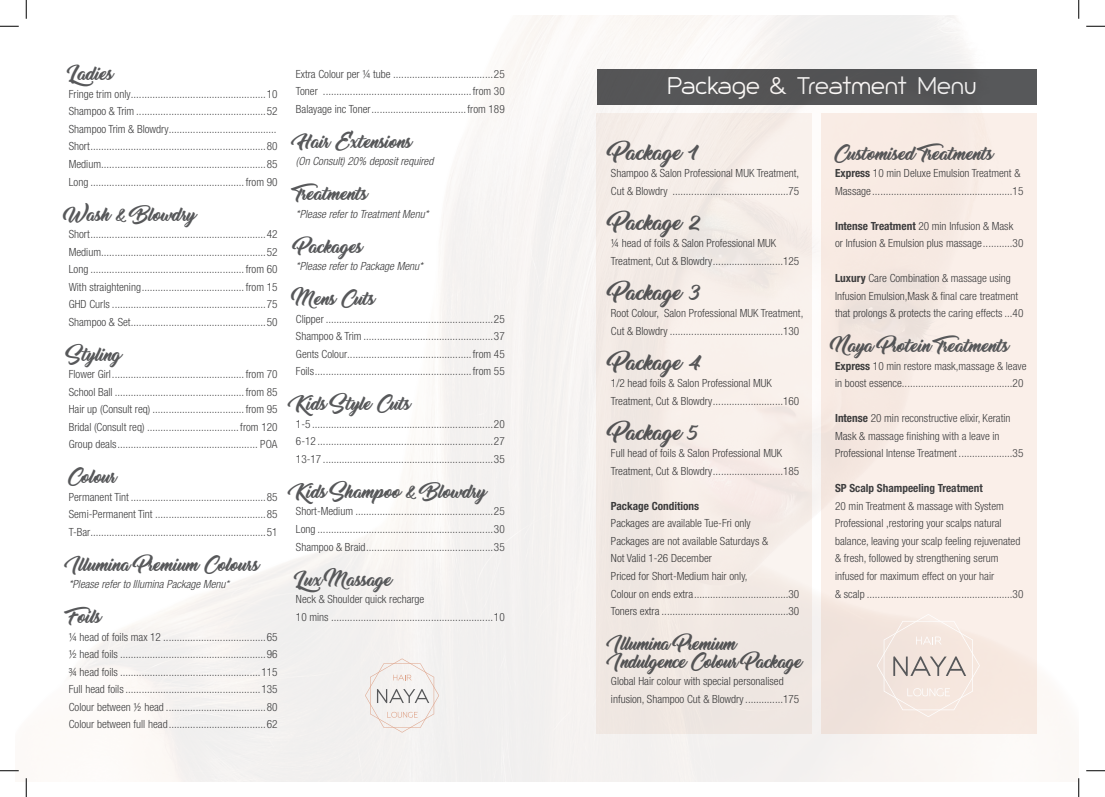
<style>
.page{position:relative;width:1105px;height:797px;background:#fff}
.page>*{position:absolute;margin:0;border:0;box-sizing:border-box;transform-origin:0 0}
.t1{font:22.5px "Giorgio";letter-spacing:-.02em;color:#fff}
.t2{font:17.5px "Thinking Of Betty";letter-spacing:-.055em;color:#57585a}
.t3{font:15px/17.5px "Thinking Of Betty";letter-spacing:-.055em;color:#57585a}
.t4{font:15px "Thinking Of Betty";color:#57585a}
.t5{font:15px "Thinking Of Betty";letter-spacing:-.005em;color:#57585a}
.t6{font:15px "Thinking Of Betty";letter-spacing:-.035em;color:#57585a}
.t7{font:15px "Thinking Of Betty";letter-spacing:-.025em;color:#57585a}
.t8{font:300 condensed 11.25px/17.5px "Helvetica Neue";color:#3e3e3f}
.t9{font:italic 300 condensed 11.25px "Helvetica Neue";color:#3e3e3f}
.t10{font:700 condensed 11.25px "Helvetica Neue";color:#3e3e3f}
.s1{font-weight:700}
</style>
<div class="page">
<img style="left:16px;top:16px;width:1021px;height:765px">
<div style="left:597px;top:113px;width:215px;height:620px;background:#f4ebe5"></div>
<div style="left:597px;top:69px;width:439px;height:35px;background:#57585a"></div>
<svg style="left:365px;top:658px;width:74px;height:74px"></svg>
<div style="left:821px;top:113px;width:215px;height:620px;background:#faefe9"></div>
<svg style="left:877px;top:614px;width:103px;height:103px"></svg>
<svg style="left:0;top:25px;width:19px;height:2px"></svg>
<svg style="left:1086px;top:25px;width:19px;height:2px"></svg>
<svg style="left:0;top:770px;width:19px;height:1px"></svg>
<svg style="left:1086px;top:770px;width:19px;height:1px"></svg>
<svg style="left:25px;top:0;width:2px;height:19px"></svg>
<svg style="left:25px;top:778px;width:2px;height:19px"></svg>
<svg style="left:1078px;top:0;width:1px;height:19px"></svg>
<svg style="left:1078px;top:778px;width:1px;height:19px"></svg>
<p class="t3" style="left:69px;top:66px;width:47px">Ladies</p>
<p class="t8" style="left:69px;top:85px;width:210px">Fringe trim only..................................................10</p>
<p class="t8" style="left:69px;top:103px;width:210px">Shampoo &amp; Trim ................................................52</p>
<p class="t8" style="left:69px;top:120px;width:209px">Shampoo Trim &amp; Blowdry........................................</p>
<p class="t8" style="left:69px;top:138px;width:210px">Short.................................................................80</p>
<p class="t8" style="left:69px;top:155px;width:210px">Medium.............................................................85</p>
<p class="t8" style="left:69px;top:173px;width:210px">Long ......................................................... from 90</p>
<p class="t4" style="left:69px;top:206px;width:130px">Wash &amp; Blowdry</p>
<p class="t8" style="left:69px;top:225px;width:210px">Short.................................................................42</p>
<p class="t8" style="left:69px;top:243px;width:210px">Medium.............................................................52</p>
<p class="t8" style="left:69px;top:260px;width:210px">Long ......................................................... from 60</p>
<p class="t8" style="left:69px;top:278px;width:210px">With straightening...................................... from 15</p>
<p class="t8" style="left:69px;top:295px;width:210px">GHD Curls .........................................................75</p>
<p class="t8" style="left:69px;top:313px;width:210px">Shampoo &amp; Set..................................................50</p>
<p class="t3" style="left:69px;top:346px;width:55px">Styling</p>
<p class="t8" style="left:69px;top:365px;width:210px">Flower Girl................................................. from 70</p>
<p class="t8" style="left:69px;top:383px;width:210px">School Ball ................................................ from 85</p>
<p class="t8" style="left:69px;top:400px;width:210px">Hair up (Consult req) .................................. from 95</p>
<p class="t8" style="left:69px;top:418px;width:210px">Bridal (Consult req) .................................. from 120</p>
<p class="t8" style="left:69px;top:435px;width:210px">Group deals.................................................... POA</p>
<p class="t3" style="left:69px;top:469px;width:50px">Colour</p>
<p class="t8" style="left:69px;top:488px;width:210px">Permanent Tint ..................................................85</p>
<p class="t8" style="left:69px;top:505px;width:210px">Semi-Permanent Tint .........................................85</p>
<p class="t8" style="left:69px;top:523px;width:210px">T-Bar.................................................................51</p>
<p class="t3" style="left:69px;top:556px;width:193px">Illumina Premium Colours</p>
<p class="t9" style="left:69px;top:577px;width:162px">*Please refer to Illumina Package Menu*</p>
<p class="t3" style="left:69px;top:609px;width:35px">Foils</p>
<p class="t8" style="left:69px;top:628px;width:210px">¼ head of foils max 12 ......................................65</p>
<p class="t8" style="left:69px;top:645px;width:210px">½ head foils ......................................................96</p>
<p class="t8" style="left:69px;top:663px;width:210px">¾ head foils ....................................................115</p>
<p class="t8" style="left:69px;top:680px;width:210px">Full head foils..................................................135</p>
<p class="t8" style="left:69px;top:698px;width:210px">Colour between ½ head .....................................80</p>
<p class="t8" style="left:69px;top:715px;width:210px">Colour between full head....................................62</p>
<p class="t8" style="left:296px;top:65px;width:210px">Extra Colour per ¼ tube .....................................25</p>
<p class="t8" style="left:296px;top:82px;width:210px">Toner ....................................................... from 30</p>
<p class="t8" style="left:296px;top:100px;width:210px">Balayage inc Toner................................... from 189</p>
<p class="t3" style="left:296px;top:134px;width:118px">Hair Extensions</p>
<p class="t9" style="left:296px;top:155px;width:139px">(On Consult) 20% deposit required</p>
<p class="t3" style="left:296px;top:186px;width:74px">Treatments</p>
<p class="t9" style="left:296px;top:207px;width:134px">*Please refer to Treatment Menu*</p>
<p class="t6" style="left:296px;top:239px;width:69px">Packages</p>
<p class="t9" style="left:296px;top:260px;width:129px">*Please refer to Package Menu*</p>
<p class="t7" style="left:296px;top:291px;width:81px">Mens Cuts</p>
<p class="t8" style="left:296px;top:310px;width:210px">Clipper ..............................................................25</p>
<p class="t8" style="left:296px;top:327px;width:210px">Shampoo &amp; Trim ................................................37</p>
<p class="t8" style="left:296px;top:345px;width:210px">Gents Colour.............................................. from 45</p>
<p class="t8" style="left:296px;top:362px;width:210px">Foils.......................................................... from 55</p>
<p class="t3" style="left:296px;top:396px;width:117px">Kids Style Cuts</p>
<p class="t8" style="left:296px;top:415px;width:210px">1-5 ...................................................................20</p>
<p class="t8" style="left:296px;top:432px;width:210px">6-12 .................................................................27</p>
<p class="t8" style="left:296px;top:450px;width:210px">13-17 ...............................................................35</p>
<p class="t3" style="left:296px;top:484px;width:193px">Kids Shampoo &amp; Blowdry</p>
<p class="t8" style="left:296px;top:502px;width:210px">Short-Medium ...................................................25</p>
<p class="t8" style="left:296px;top:520px;width:210px">Long .................................................................30</p>
<p class="t8" style="left:296px;top:537px;width:210px">Shampoo &amp; Braid...............................................35</p>
<p class="t5" style="left:296px;top:571px;width:98px">Lux Massage</p>
<p class="t8" style="left:296px;top:590px;width:130px">Neck &amp; Shoulder quick recharge</p>
<p class="t8" style="left:296px;top:607px;width:210px">10 mins ............................................................10</p>
<h1 class="t1" style="left:667px;top:72px;width:311px">Package &amp; Treatment Menu</h1>
<h2 class="t2" style="left:611px;top:143px;width:89px">Package 1</h2>
<p class="t8" style="left:611px;top:164px;width:190px">Shampoo &amp; Salon Professional MUK Treatment,<br>Cut &amp; Blowdry ...........................................75</p>
<h2 class="t2" style="left:611px;top:213px;width:91px">Package 2</h2>
<p class="t8" style="left:611px;top:234px;width:190px">¼ head of foils &amp; Salon Professional MUK<br>Treatment, Cut &amp; Blowdry..........................125</p>
<h2 class="t2" style="left:611px;top:283px;width:91px">Package 3</h2>
<p class="t8" style="left:611px;top:304px;width:194px">Root Colour, Salon Professional MUK Treatment,<br>Cut &amp; Blowdry ..........................................130</p>
<h2 class="t2" style="left:611px;top:353px;width:92px">Package 4</h2>
<p class="t8" style="left:611px;top:374px;width:190px">1/2 head foils &amp; Salon Professional MUK<br>Treatment, Cut &amp; Blowdry..........................160</p>
<h2 class="t2" style="left:611px;top:423px;width:89px">Package 5</h2>
<p class="t8" style="left:611px;top:444px;width:190px">Full head of foils &amp; Salon Professional MUK<br>Treatment, Cut &amp; Blowdry..........................185</p>
<p class="t10" style="left:611px;top:499px;width:90px">Package Conditions</p>
<p class="t8" style="left:611px;top:514px;width:190px">Packages are available Tue-Fri only<br>Packages are not available Saturdays &amp;<br>Not Valid 1-26 December<br>Priced for Short-Medium hair only,<br>Colour on ends extra...................................30<br>Toners extra ...............................................30</p>
<h3 class="t3" style="left:611px;top:636px;width:194px">Illumina Premium<br>Indulgence Colour Package</h3>
<p class="t8" style="left:611px;top:672px;width:190px">Global Hair colour with special personalised infusion, Shampoo Cut &amp; Blowdry..............175</p>
<h3 class="t3" style="left:835px;top:146px;width:160px">Customised Treatments</h3>
<p class="t8" style="left:835px;top:164px;width:190px"><span class="s1">Express</span> 10 min Deluxe Emulsion Treatment &amp;<br>Massage....................................................15</p>
<p class="t8" style="left:835px;top:217px;width:190px"><span class="s1">Intense Treatment</span> 20 min Infusion &amp; Mask or Infusion &amp; Emulsion plus massage...........30</p>
<p class="t8" style="left:835px;top:269px;width:190px"><span class="s1">Luxury</span> Care Combination &amp; massage using<br>Infusion Emulsion,Mask &amp; final care treatment that prolongs &amp; protects the caring effects ...40</p>
<h3 class="t3" style="left:835px;top:338px;width:176px">Naya Protein Treatments</h3>
<p class="t8" style="left:835px;top:357px;width:193px"><span class="s1">Express</span> 10 min restore mask,massage &amp; leave in boost essence.........................................20</p>
<p class="t8" style="left:835px;top:409px;width:190px"><span class="s1">Intense</span> 20 min reconstructive elixir, Keratin<br>Mask &amp; massage finishing with a leave in<br>Professional Intense Treatment ....................35</p>
<p class="t10" style="left:835px;top:481px;width:149px">SP Scalp Shampeeling Treatment</p>
<p class="t8" style="left:835px;top:497px;width:190px">20 min Treatment &amp; massage with System Professional ,restoring your scalps natural balance, leaving your scalp feeling rejuvenated &amp; fresh, followed by strengthening serum infused for maximum effect on your hair<br>&amp; scalp ......................................................30</p>
</div>
